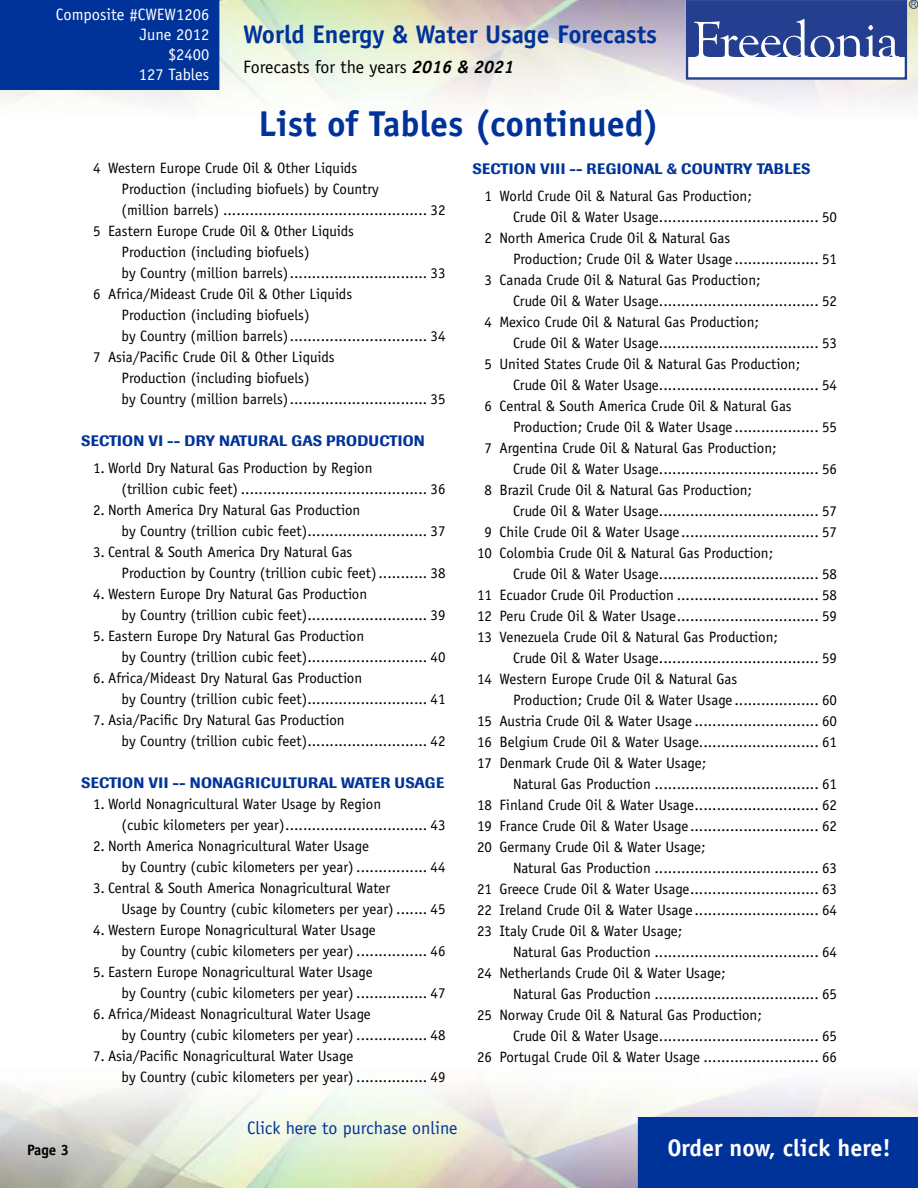
<style>
.page{position:relative;width:918px;height:1188px;background:#fff}
.page>*{position:absolute;margin:0;border:0;box-sizing:border-box;transform-origin:0 0}
.t1{font:700 36px "Officina Sans";color:#039}
.t2{font:700 25.5px "Officina Sans";color:#039}
.t3{font:700 24px "Officina Sans";color:#fff}
.t4{font:18px "Officina Sans";color:#000}
.t5{font:18px "Officina Sans";color:#039}
.t6{font:16.5px/19.8px "Officina Sans";color:#fff;text-align:right}
.t7{font:15px/21px "Officina Sans";color:#000}
.t8{font:500 15px "Imago";letter-spacing:.02em;color:#039}
.t9{font:700 15px "Officina Sans";color:#000}
.s1{font-weight:700;font-style:italic}
</style>
<div class="page">
<div style="left:0;top:0;width:219px;height:90px;background:#039"></div>
<div style="left:638px;top:1117px;width:280px;height:71px;background:#039"></div>
<div style="left:686px;top:0;width:221px;height:80px;border:2px solid #243e90"></div>
<div style="left:687px;top:1px;width:218px;height:56px;background:#243e90"></div>
<svg style="left:694px;top:19px;width:205px;height:38px"></svg>
<div style="left:909px;top:0;width:9px;height:9px;border:1px solid #243e90;border-radius:50%"></div>
<svg style="left:911px;top:2px;width:5px;height:5px"></svg>
<p class="t6" style="left:56px;top:5px;width:155px">Composite #CWEW1206<br>June 2012<br>$2400<br>127 Tables</p>
<h2 class="t2" style="left:243px;top:19px;width:416px">World Energy &amp; Water Usage Forecasts</h2>
<p class="t4" style="left:243px;top:57px;width:273px">Forecasts for the years <span class="s1">2016 &amp; 2021</span></p>
<h1 class="t1" style="left:258px;top:102px;width:403px">List of Tables (continued)</h1>
<p class="t7" style="left:93px;top:158px;width:266px">4 Western Europe Crude Oil &amp; Other Liquids</p>
<p class="t7" style="left:122px;top:179px;width:259px">Production (including biofuels) by Country</p>
<p class="t7" style="left:122px;top:200px;width:325px">(million barrels) .............................................. 32</p>
<p class="t7" style="left:93px;top:221px;width:263px">5 Eastern Europe Crude Oil &amp; Other Liquids</p>
<p class="t7" style="left:122px;top:242px;width:190px">Production (including biofuels)</p>
<p class="t7" style="left:122px;top:263px;width:325px">by Country (million barrels)............................... 33</p>
<p class="t7" style="left:93px;top:284px;width:261px">6 Africa/Mideast Crude Oil &amp; Other Liquids</p>
<p class="t7" style="left:122px;top:305px;width:190px">Production (including biofuels)</p>
<p class="t7" style="left:122px;top:326px;width:325px">by Country (million barrels)............................... 34</p>
<p class="t7" style="left:93px;top:347px;width:243px">7 Asia/Pacific Crude Oil &amp; Other Liquids</p>
<p class="t7" style="left:122px;top:368px;width:190px">Production (including biofuels)</p>
<p class="t7" style="left:122px;top:389px;width:325px">by Country (million barrels)............................... 35</p>
<p class="t8" style="left:81px;top:432px;width:345px">SECTION VI -- DRY NATURAL GAS PRODUCTION</p>
<p class="t7" style="left:122px;top:458px;width:325px;text-indent:-28px">1. World Dry Natural Gas Production by Region<br>(trillion cubic feet) .......................................... 36</p>
<p class="t7" style="left:122px;top:500px;width:325px;text-indent:-29px">2. North America Dry Natural Gas Production<br>by Country (trillion cubic feet)........................... 37</p>
<p class="t7" style="left:122px;top:542px;width:325px;text-indent:-29px">3. Central &amp; South America Dry Natural Gas<br>Production by Country (trillion cubic feet)........... 38</p>
<p class="t7" style="left:122px;top:584px;width:325px;text-indent:-29px">4. Western Europe Dry Natural Gas Production<br>by Country (trillion cubic feet)........................... 39</p>
<p class="t7" style="left:122px;top:626px;width:325px;text-indent:-29px">5. Eastern Europe Dry Natural Gas Production<br>by Country (trillion cubic feet)........................... 40</p>
<p class="t7" style="left:122px;top:668px;width:325px;text-indent:-29px">6. Africa/Mideast Dry Natural Gas Production<br>by Country (trillion cubic feet)........................... 41</p>
<p class="t7" style="left:122px;top:710px;width:325px;text-indent:-29px">7. Asia/Pacific Dry Natural Gas Production<br>by Country (trillion cubic feet)........................... 42</p>
<p class="t8" style="left:81px;top:774px;width:365px">SECTION VII -- NONAGRICULTURAL WATER USAGE</p>
<p class="t7" style="left:122px;top:794px;width:325px;text-indent:-28px">1. World Nonagricultural Water Usage by Region<br>(cubic kilometers per year)................................ 43</p>
<p class="t7" style="left:122px;top:836px;width:325px;text-indent:-29px">2. North America Nonagricultural Water Usage<br>by Country (cubic kilometers per year) ................ 44</p>
<p class="t7" style="left:122px;top:878px;width:325px;text-indent:-29px">3. Central &amp; South America Nonagricultural Water<br>Usage by Country (cubic kilometers per year) ....... 45</p>
<p class="t7" style="left:122px;top:920px;width:325px;text-indent:-29px">4. Western Europe Nonagricultural Water Usage<br>by Country (cubic kilometers per year) ................ 46</p>
<p class="t7" style="left:122px;top:962px;width:325px;text-indent:-29px">5. Eastern Europe Nonagricultural Water Usage<br>by Country (cubic kilometers per year) ................ 47</p>
<p class="t7" style="left:122px;top:1004px;width:325px;text-indent:-29px">6. Africa/Mideast Nonagricultural Water Usage<br>by Country (cubic kilometers per year) ................ 48</p>
<p class="t7" style="left:122px;top:1046px;width:325px;text-indent:-29px">7. Asia/Pacific Nonagricultural Water Usage<br>by Country (cubic kilometers per year) ................ 49</p>
<p class="t8" style="left:472px;top:160px;width:340px">SECTION VIII -- REGIONAL &amp; COUNTRY TABLES</p>
<p class="t7" style="left:484px;top:185px;width:269px">1 World Crude Oil &amp; Natural Gas Production;</p>
<p class="t7" style="left:513px;top:206px;width:325px">Crude Oil &amp; Water Usage.................................... 50</p>
<p class="t7" style="left:484px;top:227px;width:247px">2 North America Crude Oil &amp; Natural Gas</p>
<p class="t7" style="left:513px;top:248px;width:325px">Production; Crude Oil &amp; Water Usage ................... 51</p>
<p class="t7" style="left:484px;top:269px;width:278px">3 Canada Crude Oil &amp; Natural Gas Production;</p>
<p class="t7" style="left:513px;top:290px;width:325px">Crude Oil &amp; Water Usage.................................... 52</p>
<p class="t7" style="left:484px;top:311px;width:276px">4 Mexico Crude Oil &amp; Natural Gas Production;</p>
<p class="t7" style="left:513px;top:332px;width:325px">Crude Oil &amp; Water Usage.................................... 53</p>
<p class="t7" style="left:484px;top:353px;width:317px">5 United States Crude Oil &amp; Natural Gas Production;</p>
<p class="t7" style="left:513px;top:374px;width:325px">Crude Oil &amp; Water Usage.................................... 54</p>
<p class="t7" style="left:484px;top:395px;width:309px">6 Central &amp; South America Crude Oil &amp; Natural Gas</p>
<p class="t7" style="left:513px;top:416px;width:325px">Production; Crude Oil &amp; Water Usage ................... 55</p>
<p class="t7" style="left:484px;top:437px;width:294px">7 Argentina Crude Oil &amp; Natural Gas Production;</p>
<p class="t7" style="left:513px;top:458px;width:325px">Crude Oil &amp; Water Usage.................................... 56</p>
<p class="t7" style="left:484px;top:479px;width:269px">8 Brazil Crude Oil &amp; Natural Gas Production;</p>
<p class="t7" style="left:513px;top:500px;width:325px">Crude Oil &amp; Water Usage.................................... 57</p>
<p class="t7" style="left:484px;top:521px;width:354px">9 Chile Crude Oil &amp; Water Usage............................... 57</p>
<p class="t7" style="left:477px;top:542px;width:298px">10 Colombia Crude Oil &amp; Natural Gas Production;</p>
<p class="t7" style="left:513px;top:563px;width:325px">Crude Oil &amp; Water Usage.................................... 58</p>
<p class="t7" style="left:477px;top:584px;width:361px">11 Ecuador Crude Oil Production ................................ 58</p>
<p class="t7" style="left:477px;top:605px;width:361px">12 Peru Crude Oil &amp; Water Usage................................ 59</p>
<p class="t7" style="left:477px;top:626px;width:302px">13 Venezuela Crude Oil &amp; Natural Gas Production;</p>
<p class="t7" style="left:513px;top:647px;width:325px">Crude Oil &amp; Water Usage.................................... 59</p>
<p class="t7" style="left:477px;top:668px;width:262px">14 Western Europe Crude Oil &amp; Natural Gas</p>
<p class="t7" style="left:513px;top:689px;width:325px">Production; Crude Oil &amp; Water Usage ................... 60</p>
<p class="t7" style="left:477px;top:710px;width:361px">15 Austria Crude Oil &amp; Water Usage ............................ 60</p>
<p class="t7" style="left:477px;top:731px;width:361px">16 Belgium Crude Oil &amp; Water Usage........................... 61</p>
<p class="t7" style="left:477px;top:752px;width:231px">17 Denmark Crude Oil &amp; Water Usage;</p>
<p class="t7" style="left:513px;top:773px;width:325px">Natural Gas Production ..................................... 61</p>
<p class="t7" style="left:477px;top:794px;width:361px">18 Finland Crude Oil &amp; Water Usage............................ 62</p>
<p class="t7" style="left:477px;top:815px;width:361px">19 France Crude Oil &amp; Water Usage............................. 62</p>
<p class="t7" style="left:477px;top:836px;width:230px">20 Germany Crude Oil &amp; Water Usage;</p>
<p class="t7" style="left:513px;top:857px;width:325px">Natural Gas Production ..................................... 63</p>
<p class="t7" style="left:477px;top:878px;width:361px">21 Greece Crude Oil &amp; Water Usage............................. 63</p>
<p class="t7" style="left:477px;top:899px;width:361px">22 Ireland Crude Oil &amp; Water Usage ............................ 64</p>
<p class="t7" style="left:477px;top:920px;width:207px">23 Italy Crude Oil &amp; Water Usage;</p>
<p class="t7" style="left:513px;top:941px;width:325px">Natural Gas Production ..................................... 64</p>
<p class="t7" style="left:477px;top:962px;width:250px">24 Netherlands Crude Oil &amp; Water Usage;</p>
<p class="t7" style="left:513px;top:983px;width:325px">Natural Gas Production ..................................... 65</p>
<p class="t7" style="left:477px;top:1004px;width:286px">25 Norway Crude Oil &amp; Natural Gas Production;</p>
<p class="t7" style="left:513px;top:1025px;width:325px">Crude Oil &amp; Water Usage.................................... 65</p>
<p class="t7" style="left:477px;top:1046px;width:361px">26 Portugal Crude Oil &amp; Water Usage .......................... 66</p>
<p class="t5" style="left:247px;top:1117px;width:212px">Click here to purchase online</p>
<p class="t9" style="left:27px;top:1140px;width:31px">Page</p>
<h3 class="t3" style="left:667px;top:1133px;width:225px">Order now, click here!</h3>
</div>
